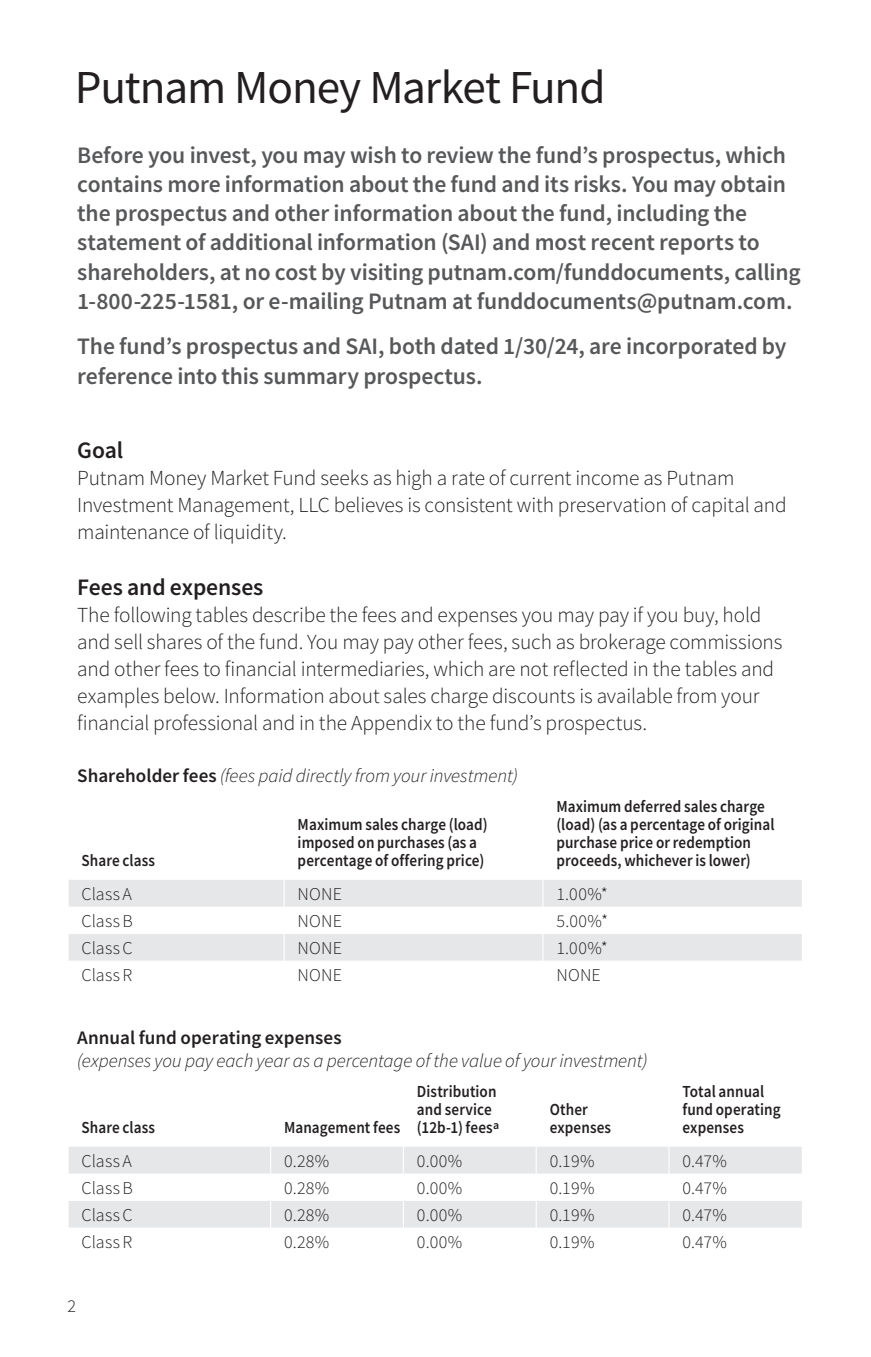
<style>
.page{position:relative;width:871px;height:1357px;background:#fff}
.page>*{position:absolute;margin:0;border:0;box-sizing:border-box;transform-origin:0 0}
.Fund_Name_page_1{font:47.25px "Source Sans Pro";letter-spacing:-.025em;color:#231f20}
.Body_copy_intro{font:600 23.62px/29.2px "Source Sans Pro";letter-spacing:-.005em;color:#57585a}
.SubHead_1{font:600 23.62px "Source Sans Pro";letter-spacing:-.005em;color:#231f20}
.Text{font:300 21.38px/27px "Source Sans Pro";letter-spacing:-.005em;color:#231f20}
.SubHead_3{font:italic 300 19.12px/22.5px "Source Sans Pro";letter-spacing:-.005em;color:#231f20}
.Table_Left{font:300 18px "Source Sans Pro";letter-spacing:.01em;color:#231f20}
.Table_ColHd_Left{font:600 16.88px/18px "Source Sans Pro";letter-spacing:.005em;color:#231f20;scale:.9 1}
.s1{font-weight:600;font-style:normal}
</style>
<div class="page">
<div style="left:69px;top:880px;width:733px;height:27px;background:#e6e7e9"></div>
<div style="left:69px;top:934px;width:733px;height:27px;background:#e6e7e9"></div>
<svg style="left:284px;top:880px;width:1px;height:81px"></svg>
<svg style="left:542px;top:880px;width:1px;height:81px"></svg>
<div style="left:69px;top:1147px;width:733px;height:27px;background:#e6e7e9"></div>
<div style="left:69px;top:1201px;width:733px;height:27px;background:#e6e7e9"></div>
<svg style="left:270px;top:1147px;width:1px;height:81px"></svg>
<svg style="left:403px;top:1147px;width:1px;height:81px"></svg>
<svg style="left:536px;top:1147px;width:1px;height:81px"></svg>
<svg style="left:668px;top:1147px;width:1px;height:81px"></svg>
<p class="Fund_Name_page_1" style="left:75px;top:57px;width:532px">Putnam Money Market Fund</p>
<p class="Body_copy_intro" style="left:77px;top:140px;width:725px">Before you invest, you may wish to review the fund’s prospectus, which contains more information about the fund and its risks. You may obtain the prospectus and other information about the fund, including the statement of additional information (SAI) and most recent reports to shareholders, at no cost by visiting putnam.com/funddocuments, calling 1-800-225-1581, or e-mailing Putnam at funddocuments@putnam.com.</p>
<p class="Body_copy_intro" style="left:77px;top:332px;width:711px">The fund’s prospectus and SAI, both dated 1/30/24, are incorporated by reference into this summary prospectus.</p>
<p class="SubHead_1" style="left:77px;top:434px;width:47px">Goal</p>
<p class="Text" style="left:77px;top:464px;width:711px">Putnam Money Market Fund seeks as high a rate of current income as Putnam<br>Investment Management, LLC believes is consistent with preservation of capital and maintenance of liquidity.</p>
<p class="SubHead_1" style="left:77px;top:571px;width:188px">Fees and expenses</p>
<p class="Text" style="left:77px;top:601px;width:707px">The following tables describe the fees and expenses you may pay if you buy, hold and sell shares of the fund. You may pay other fees, such as brokerage commissions and other fees to financial intermediaries, which are not reflected in the tables and examples below. Information about sales charge discounts is available from your financial professional and in the Appendix to the fund’s prospectus.</p>
<p class="SubHead_3" style="left:77px;top:764px;width:442px"><span class="s1">Shareholder fees</span> (fees paid directly from your investment)</p>
<p class="Table_ColHd_Left" style="left:82px;top:851px;width:83px">Share class</p>
<p class="Table_ColHd_Left" style="left:298px;top:815px;width:213px">Maximum sales charge (load) imposed on purchases (as a percentage of offering price)</p>
<p class="Table_ColHd_Left" style="left:556px;top:797px;width:244px">Maximum deferred sales charge (load) (as a percentage of original purchase price or redemption proceeds, whichever is lower)</p>
<p class="Table_Left" style="left:82px;top:883px;width:52px">Class A</p>
<p class="Table_Left" style="left:298px;top:883px;width:46px">NONE</p>
<p class="Table_Left" style="left:556px;top:883px;width:53px">1.00%*</p>
<p class="Table_Left" style="left:82px;top:910px;width:53px">Class B</p>
<p class="Table_Left" style="left:298px;top:910px;width:46px">NONE</p>
<p class="Table_Left" style="left:556px;top:910px;width:53px">5.00%*</p>
<p class="Table_Left" style="left:82px;top:937px;width:53px">Class C</p>
<p class="Table_Left" style="left:298px;top:937px;width:46px">NONE</p>
<p class="Table_Left" style="left:556px;top:937px;width:53px">1.00%*</p>
<p class="Table_Left" style="left:82px;top:964px;width:52px">Class R</p>
<p class="Table_Left" style="left:298px;top:964px;width:46px">NONE</p>
<p class="Table_Left" style="left:556px;top:964px;width:46px">NONE</p>
<p class="SubHead_3" style="left:77px;top:1026px;width:572px"><span class="s1">Annual fund operating expenses<br></span>(expenses you pay each year as a percentage of the value of your investment)</p>
<p class="Table_ColHd_Left" style="left:82px;top:1118px;width:83px">Share class</p>
<p class="Table_ColHd_Left" style="left:284px;top:1118px;width:131px">Management fees</p>
<p class="Table_ColHd_Left" style="left:417px;top:1082px;width:93px">Distribution and service (12b-1) fees<sup>a</sup></p>
<p class="Table_ColHd_Left" style="left:550px;top:1100px;width:70px">Other expenses</p>
<p class="Table_ColHd_Left" style="left:682px;top:1082px;width:110px">Total annual fund operating expenses</p>
<p class="Table_Left" style="left:82px;top:1150px;width:52px">Class A</p>
<p class="Table_Left" style="left:284px;top:1150px;width:47px">0.28%</p>
<p class="Table_Left" style="left:417px;top:1150px;width:47px">0.00%</p>
<p class="Table_Left" style="left:550px;top:1150px;width:46px">0.19%</p>
<p class="Table_Left" style="left:682px;top:1150px;width:46px">0.47%</p>
<p class="Table_Left" style="left:82px;top:1177px;width:53px">Class B</p>
<p class="Table_Left" style="left:284px;top:1177px;width:47px">0.28%</p>
<p class="Table_Left" style="left:417px;top:1177px;width:47px">0.00%</p>
<p class="Table_Left" style="left:550px;top:1177px;width:46px">0.19%</p>
<p class="Table_Left" style="left:682px;top:1177px;width:46px">0.47%</p>
<p class="Table_Left" style="left:82px;top:1204px;width:53px">Class C</p>
<p class="Table_Left" style="left:284px;top:1204px;width:47px">0.28%</p>
<p class="Table_Left" style="left:417px;top:1204px;width:47px">0.00%</p>
<p class="Table_Left" style="left:550px;top:1204px;width:46px">0.19%</p>
<p class="Table_Left" style="left:682px;top:1204px;width:46px">0.47%</p>
<p class="Table_Left" style="left:82px;top:1231px;width:52px">Class R</p>
<p class="Table_Left" style="left:284px;top:1231px;width:47px">0.28%</p>
<p class="Table_Left" style="left:417px;top:1231px;width:47px">0.00%</p>
<p class="Table_Left" style="left:550px;top:1231px;width:46px">0.19%</p>
<p class="Table_Left" style="left:682px;top:1231px;width:46px">0.47%</p>
<p class="Table_Left" style="left:68px;top:1295px;width:10px">2</p>
</div>
